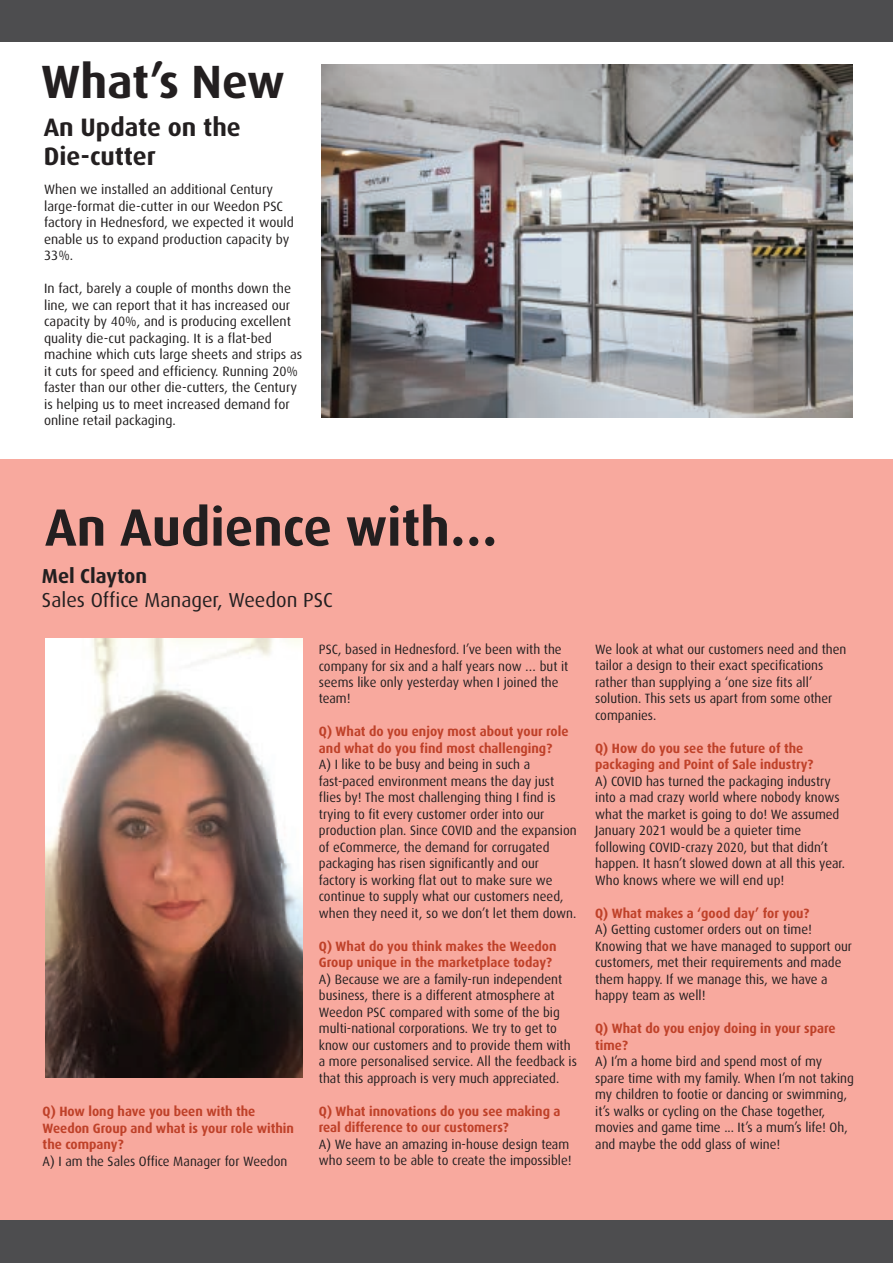
<style>
.page{position:relative;width:893px;height:1263px;background:#fff}
.page>*{position:absolute;margin:0;border:0;box-sizing:border-box;transform-origin:0 0}
.t1{font:700 52.5px "Dax";color:#231f20}
.t2{font:700 46.65px "Dax";color:#231f20}
.t3{font:700 25.2px/28.8px "Dax";color:#231f20}
.t4{font:20.25px "Dax";color:#231f20}
.t5{font:700 20.25px "Dax";color:#231f20}
.t6{font:13.5px/16.5px "Dax";color:#231f20;scale:.96 1}
.t7{font:13.5px/16.5px "Dax";color:#211e1e}
.t8{font:700 13.5px/16.5px "Dax";color:#bf4129;scale:.96 1}
</style>
<div class="page">
<div style="left:0;top:460px;width:893px;height:803px;background:#f8a99e"></div>
<div style="left:0;top:1221px;width:893px;height:42px;background:#4d4d4f"></div>
<div style="left:0;top:0;width:893px;height:41px;background:#4d4d4f"></div>
<img style="left:45px;top:638px;width:258px;height:439px">
<img style="left:322px;top:64px;width:530px;height:354px">
<h2 class="t2" style="left:41px;top:56px;width:245px">What’s New</h2>
<h3 class="t3" style="left:44px;top:113px;width:198px">An Update on the<br>Die-cutter</h3>
<p class="t7" style="left:44px;top:181px;width:251px">When we installed an additional Century large-format die-cutter in our Weedon PSC factory in Hednesford, we expected it would enable us to expand production capacity by 33%.</p>
<p class="t7" style="left:44px;top:280px;width:260px">In fact, barely a couple of months down the line, we can report that it has increased our capacity by 40%, and is producing excellent quality die-cut packaging. It is a flat-bed machine which cuts large sheets and strips as it cuts for speed and efficiency. Running 20% faster than our other die-cutters, the Century is helping us to meet increased demand for online retail packaging.</p>
<h1 class="t1" style="left:45px;top:498px;width:454px">An Audience with…</h1>
<h3 class="t5" style="left:42px;top:565px;width:107px">Mel Clayton</h3>
<h3 class="t4" style="left:42px;top:589px;width:292px">Sales Office Manager, Weedon PSC</h3>
<p class="t8" style="left:43px;top:1103px;width:263px">Q) How long have you been with the<br>Weedon Group and what is your role within the company?</p>
<p class="t6" style="left:43px;top:1153px;width:256px">A) I am the Sales Office Manager for Weedon</p>
<p class="t6" style="left:319px;top:641px;width:261px">PSC, based in Hednesford. I’ve been with the company for six and a half years now … but it seems like only yesterday when I joined the team!</p>
<p class="t8" style="left:319px;top:724px;width:262px">Q) What do you enjoy most about your role and what do you find most challenging?</p>
<p class="t6" style="left:319px;top:757px;width:270px">A) I like to be busy and being in such a fast-paced environment means the day just flies by! The most challenging thing I find is trying to fit every customer order into our production plan. Since COVID and the expansion of eCommerce, the demand for corrugated packaging has risen significantly and our factory is working flat out to make sure we continue to supply what our customers need, when they need it, so we don’t let them down.</p>
<p class="t8" style="left:319px;top:938px;width:249px">Q) What do you think makes the Weedon<br>Group unique in the marketplace today?</p>
<p class="t6" style="left:319px;top:971px;width:270px">A) Because we are a family-run independent business, there is a different atmosphere at Weedon PSC compared with some of the big multi-national corporations. We try to get to know our customers and to provide them with a more personalised service. All the feedback is that this approach is very much appreciated.</p>
<p class="t8" style="left:319px;top:1103px;width:253px">Q) What innovations do you see making a real difference to our customers?</p>
<p class="t6" style="left:319px;top:1136px;width:265px">A) We have an amazing in-house design team who seem to be able to create the impossible!</p>
<p class="t6" style="left:595px;top:641px;width:263px">We look at what our customers need and then tailor a design to their exact specifications rather than supplying a ‘one size fits all’ solution. This sets us apart from some other companies.</p>
<p class="t8" style="left:595px;top:740px;width:229px">Q) How do you see the future of the packaging and Point of Sale industry?</p>
<p class="t6" style="left:595px;top:773px;width:262px">A) COVID has turned the packaging industry into a mad crazy world where nobody knows what the market is going to do! We assumed January 2021 would be a quieter time following COVID-crazy 2020, but that didn’t happen. It hasn’t slowed down at all this year.<br>Who knows where we will end up!</p>
<p class="t8" style="left:595px;top:905px;width:225px">Q) What makes a ‘good day’ for you?</p>
<p class="t6" style="left:595px;top:921px;width:269px">A) Getting customer orders out on time!<br>Knowing that we have managed to support our customers, met their requirements and made them happy. If we manage this, we have a happy team as well!</p>
<p class="t8" style="left:595px;top:1020px;width:252px">Q) What do you enjoy doing in your spare time?</p>
<p class="t6" style="left:595px;top:1053px;width:271px">A) I’m a home bird and spend most of my spare time with my family. When I’m not taking my children to footie or dancing or swimming, it’s walks or cycling on the Chase together, movies and game time ... It’s a mum’s life! Oh, and maybe the odd glass of wine!</p>
</div>
